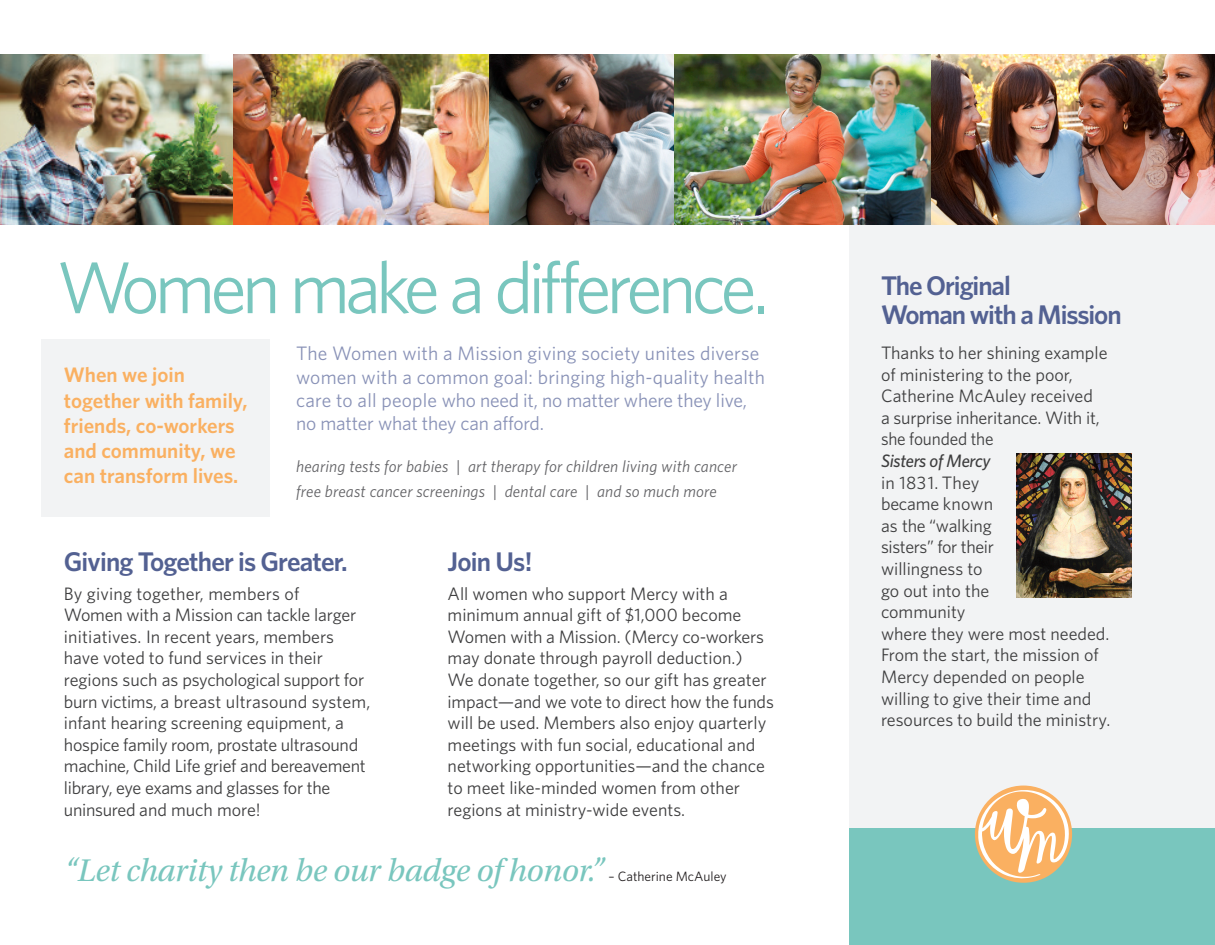
<style>
.page{position:relative;width:1215px;height:945px;background:#fff}
.page>*{position:absolute;margin:0;border:0;box-sizing:border-box;transform-origin:0 0}
.t1{font:73.5px "Whitney";letter-spacing:-.065em;color:#79c6be}
.t2{font:italic 33px "Utopia Std";letter-spacing:-.01em;color:#79c6be}
.t3{font:600 27px/28.5px "Whitney";letter-spacing:-.04em;color:#536192}
.t4{font:600 21px/25.2px "Whitney";color:#fab061}
.t5{font:19.5px/23.4px "Whitney";letter-spacing:.01em;color:#8992b7}
.t6{font:18px/21.6px "Whitney";color:#3e3e3f}
.t7{font:italic 16.5px/25.5px "Whitney";letter-spacing:.01em;color:#636366}
.t8{font:13.5px "Whitney";color:#231f20}
.s1{font-weight:500;font-style:italic}
</style>
<div class="page">
<div style="left:849px;top:198px;width:366px;height:747px;background:#f2f3f4"></div>
<img style="left:489px;top:54px;width:726px;height:171px">
<img style="left:0;top:54px;width:489px;height:171px">
<img style="left:1016px;top:454px;width:116px;height:144px">
<div style="left:849px;top:829px;width:366px;height:116px;background:#79c6be"></div>
<div style="left:41px;top:339px;width:229px;height:178px;background:#f2f3f4"></div>
<div style="left:975px;top:786px;width:97px;height:97px;background:#fab061;border-radius:50%"></div>
<svg style="left:978px;top:789px;width:91px;height:90px"></svg>
<p class="t1" style="left:57px;top:244px;width:714px">Women make a difference.</p>
<p class="t5" style="left:296px;top:341px;width:470px">The Women with a Mission giving society unites diverse women with a common goal: bringing high-quality health care to all people who need it, no matter where they live, no matter what they can afford.</p>
<p class="t7" style="left:296px;top:453px;width:442px">hearing tests for babies | art therapy for children living with cancer free breast cancer screenings | dental care | and so much more</p>
<p class="t4" style="left:64px;top:362px;width:185px">When we join together with family, friends, co-workers and community, we can transform lives.</p>
<p class="t3" style="left:64px;top:547px;width:285px">Giving Together is Greater.</p>
<p class="t6" style="left:64px;top:582px;width:294px">By giving together, members of<br>Women with a Mission can tackle larger initiatives. In recent years, members</p>
<p class="t6" style="left:64px;top:647px;width:308px">have voted to fund services in their regions such as psychological support for burn victims, a breast ultrasound system, infant hearing screening equipment, a hospice family room, prostate ultrasound machine, Child Life grief and bereavement library, eye exams and glasses for the uninsured and much more!</p>
<p class="t3" style="left:448px;top:547px;width:86px">Join Us!</p>
<p class="t6" style="left:448px;top:582px;width:328px">All women who support Mercy with a minimum annual gift of $1,000 become Women with a Mission. (Mercy co-workers may donate through payroll deduction.)<br>We donate together, so our gift has greater impact—and we vote to direct how the funds will be used. Members also enjoy quarterly meetings with fun social, educational and networking opportunities—and the chance to meet like-minded women from other regions at ministry-wide events.</p>
<p class="t2" style="left:64px;top:852px;width:542px">“Let charity then be our badge of honor.”</p>
<p class="t8" style="left:608px;top:868px;width:120px">– Catherine McAuley</p>
<p class="t3" style="left:881px;top:271px;width:242px">The Original<br>Woman with a Mission</p>
<p class="t6" style="left:881px;top:342px;width:231px">Thanks to her shining example of ministering to the poor,<br>Catherine McAuley received<br>a surprise inheritance. With it, she founded the<br><span class="s1">Sisters of Mercy<br></span>in 1831. They<br>became known<br>as the “walking<br>sisters” for their<br>willingness to<br>go out into the<br>community<br>where they were most needed.<br>From the start, the mission of<br>Mercy depended on people willing to give their time and resources to build the ministry.</p>
</div>
